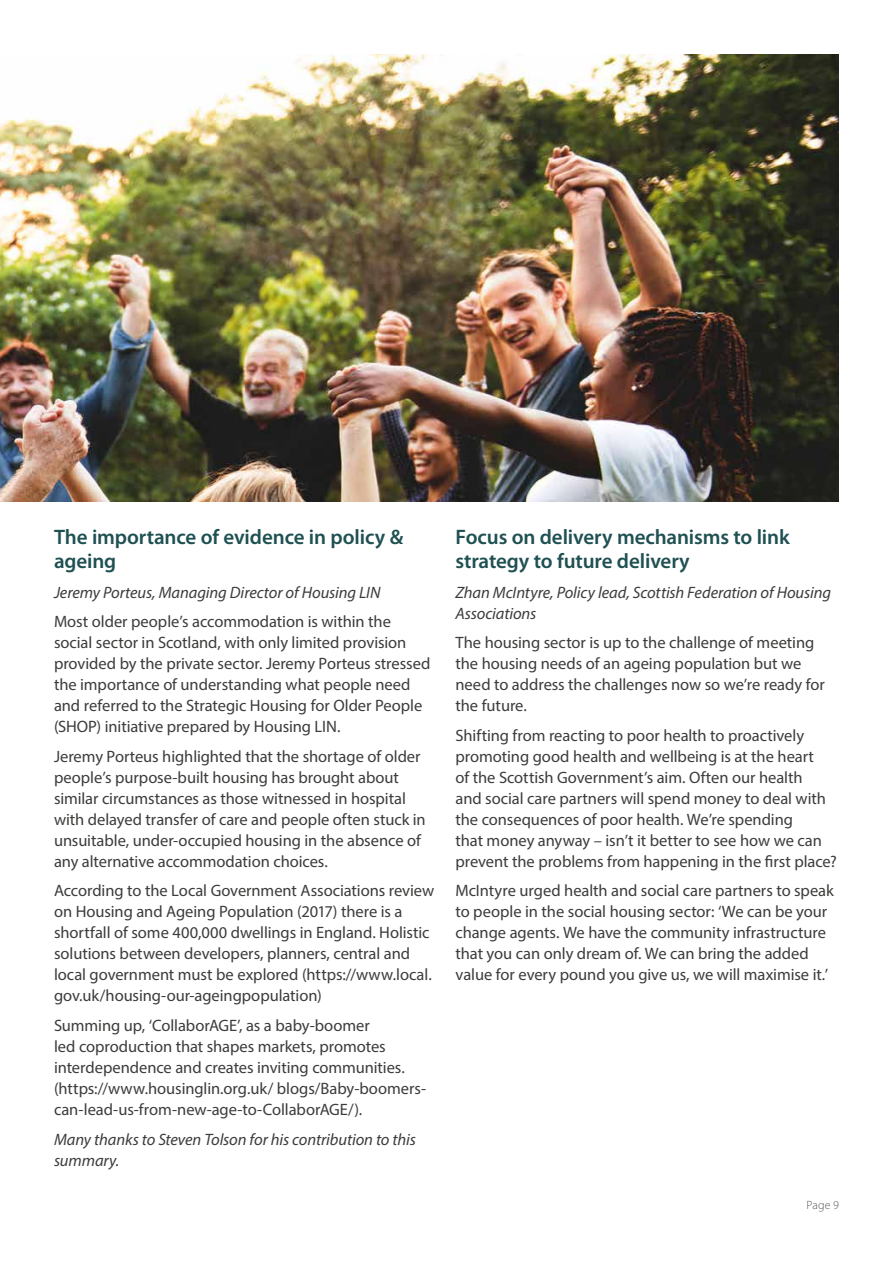
<style>
.page{position:relative;width:893px;height:1263px;background:#fff}
.page>*{position:absolute;margin:0;border:0;box-sizing:border-box;transform-origin:0 0}
.t1{font:600 21px/24px "Myriad Pro";letter-spacing:-.005em;color:#1f5052}
.t2{font:16.5px/21px "Myriad Pro";letter-spacing:-.005em;color:#3c3c3b}
.t3{font:italic 16.5px/21px "Myriad Pro";letter-spacing:-.005em;color:#3c3c3b}
.t4{font:300 12px "Myriad Pro";color:#575756}
</style>
<div class="page">
<img style="left:0;top:54px;width:839px;height:448px">
<p class="t1" style="left:54px;top:525px;width:351px">The importance of evidence in policy &amp; ageing</p>
<p class="t3" style="left:54px;top:581px;width:328px">Jeremy Porteus, Managing Director of Housing LIN</p>
<p class="t2" style="left:54px;top:611px;width:378px">Most older people’s accommodation is within the social sector in Scotland, with only limited provision provided by the private sector. Jeremy Porteus stressed the importance of understanding what people need and referred to the Strategic Housing for Older People (SHOP) initiative prepared by Housing LIN.</p>
<p class="t2" style="left:54px;top:746px;width:373px">Jeremy Porteus highlighted that the shortage of older people’s purpose-built housing has brought about similar circumstances as those witnessed in hospital with delayed transfer of care and people often stuck in unsuitable, under-occupied housing in the absence of any alternative accommodation choices.</p>
<p class="t2" style="left:54px;top:880px;width:382px">According to the Local Government Associations review on Housing and Ageing Population (2017) there is a shortfall of some 400,000 dwellings in England. Holistic solutions between developers, planners, central and local government must be explored (https://www.local. gov.uk/housing-our-ageingpopulation)</p>
<p class="t2" style="left:54px;top:1015px;width:374px">Summing up, ‘CollaborAGE’, as a baby-boomer<br>led coproduction that shapes markets, promotes interdependence and creates inviting communities. (https://www.housinglin.org.uk/ blogs/Baby-boomers&shy;can-lead-us-from-new-age-to-CollaborAGE/).</p>
<p class="t3" style="left:54px;top:1128px;width:363px">Many thanks to Steven Tolson for his contribution to this summary.</p>
<p class="t1" style="left:455px;top:525px;width:336px">Focus on delivery mechanisms to link strategy to future delivery</p>
<p class="t3" style="left:455px;top:581px;width:377px">Zhan McIntyre, Policy lead, Scottish Federation of Housing<br>Associations</p>
<p class="t2" style="left:455px;top:632px;width:371px">The housing sector is up to the challenge of meeting the housing needs of an ageing population but we need to address the challenges now so we’re ready for the future.</p>
<p class="t2" style="left:455px;top:725px;width:383px">Shifting from reacting to poor health to proactively promoting good health and wellbeing is at the heart<br>of the Scottish Government’s aim. Often our health<br>and social care partners will spend money to deal with the consequences of poor health. We’re spending<br>that money anyway – isn’t it better to see how we can prevent the problems from happening in the first place?</p>
<p class="t2" style="left:455px;top:880px;width:380px">McIntyre urged health and social care partners to speak to people in the social housing sector: ‘We can be your change agents. We have the community infrastructure that you can only dream of. We can bring the added value for every pound you give us, we will maximise it.’</p>
<p class="t4" style="left:806px;top:1198px;width:34px">Page 9</p>
</div>
